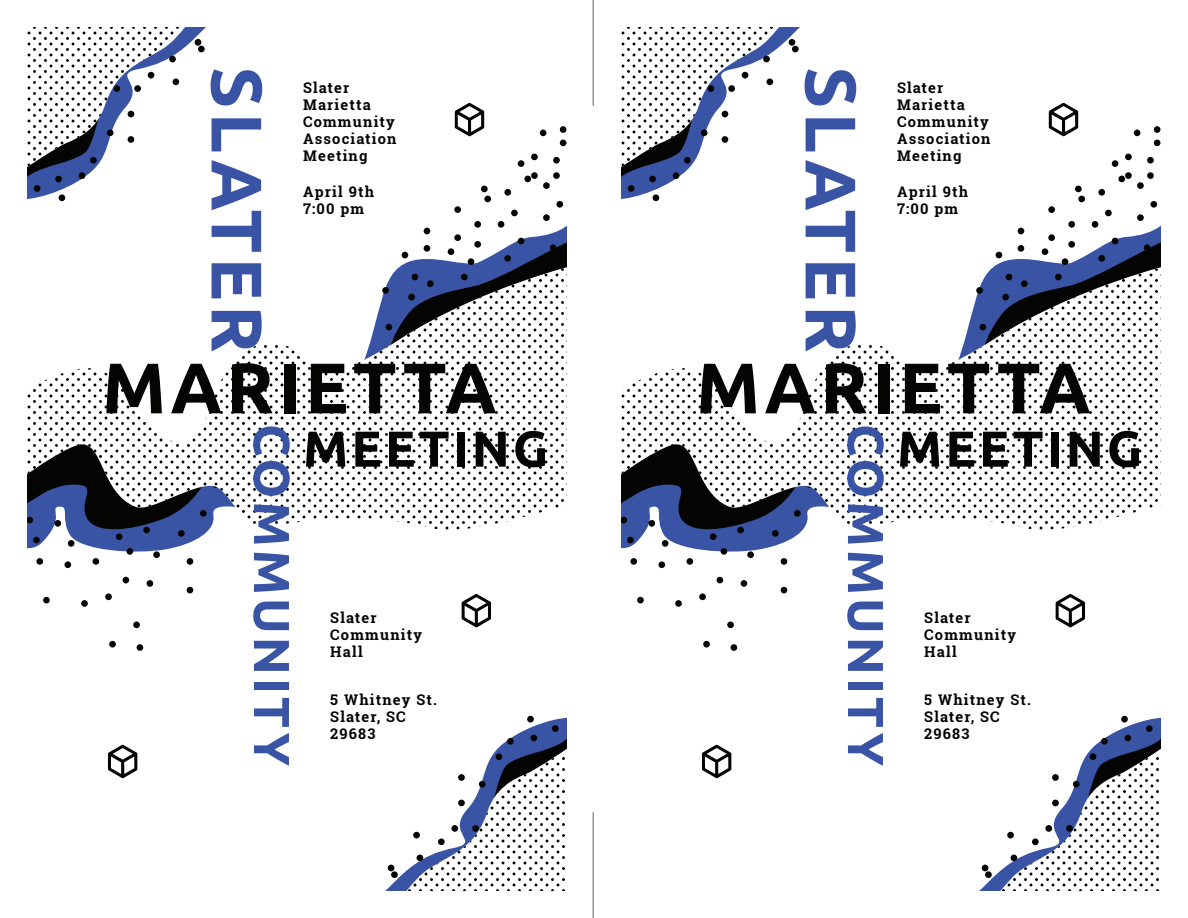
<style>
.page{position:relative;width:1188px;height:918px;background:#fff}
.page>*{position:absolute;margin:0;border:0;box-sizing:border-box;transform-origin:0 0}
.t1{font:700 71.55px "Ubuntu";letter-spacing:.06em;color:#040503}
.t2{font:700 71.55px "Ubuntu";letter-spacing:.06em;color:#3954a4}
.t3{font:700 50.55px "Ubuntu";letter-spacing:.06em;color:#3954a4}
.t4{font:700 50.55px "Ubuntu";letter-spacing:.06em;color:#040503}
.t5{font:700 14.7px/17px "Roboto Slab";letter-spacing:.08em;color:#040503}
</style>
<div class="page">
<svg style="left:27px;top:531px;width:181px;height:120px"></svg>
<svg style="left:27px;top:345px;width:540px;height:186px"></svg>
<svg style="left:27px;top:27px;width:179px;height:174px"></svg>
<svg style="left:385px;top:716px;width:182px;height:175px"></svg>
<svg style="left:108px;top:745px;width:29px;height:33px"></svg>
<svg style="left:462px;top:594px;width:29px;height:33px"></svg>
<svg style="left:368px;top:102px;width:199px;height:311px"></svg>
<svg style="left:621px;top:531px;width:181px;height:120px"></svg>
<svg style="left:621px;top:345px;width:540px;height:186px"></svg>
<svg style="left:621px;top:27px;width:179px;height:174px"></svg>
<svg style="left:979px;top:716px;width:182px;height:175px"></svg>
<svg style="left:702px;top:745px;width:29px;height:33px"></svg>
<svg style="left:1056px;top:594px;width:29px;height:33px"></svg>
<svg style="left:962px;top:102px;width:199px;height:311px"></svg>
<hr style="left:592px;top:0;width:2px;height:106px;background:#939598">
<hr style="left:592px;top:812px;width:2px;height:106px;background:#939598">
<p class="t2" style="left:280px;top:67px;width:288px;rotate:90deg">SLATER</p>
<p class="t5" style="left:303px;top:79px;width:95px">Slater<br>Marietta<br>Community<br>Association<br>Meeting</p>
<p class="t5" style="left:303px;top:183px;width:73px">April 9th<br>7:00 pm</p>
<p class="t1" style="left:102px;top:345px;width:396px">MARIETTA</p>
<p class="t3" style="left:303px;top:424px;width:344px;rotate:90deg">COMMUNITY</p>
<p class="t4" style="left:303px;top:418px;width:247px">MEETING</p>
<p class="t5" style="left:330px;top:609px;width:93px">Slater<br>Community<br>Hall</p>
<p class="t5" style="left:330px;top:691px;width:108px">5 Whitney St.<br>Slater, SC<br>29683</p>
<p class="t2" style="left:874px;top:67px;width:288px;rotate:90deg">SLATER</p>
<p class="t5" style="left:897px;top:79px;width:95px">Slater<br>Marietta<br>Community<br>Association<br>Meeting</p>
<p class="t5" style="left:897px;top:183px;width:73px">April 9th<br>7:00 pm</p>
<p class="t1" style="left:696px;top:345px;width:396px">MARIETTA</p>
<p class="t3" style="left:897px;top:424px;width:344px;rotate:90deg">COMMUNITY</p>
<p class="t4" style="left:897px;top:418px;width:247px">MEETING</p>
<p class="t5" style="left:924px;top:609px;width:93px">Slater<br>Community<br>Hall</p>
<p class="t5" style="left:924px;top:691px;width:108px">5 Whitney St.<br>Slater, SC<br>29683</p>
</div>
